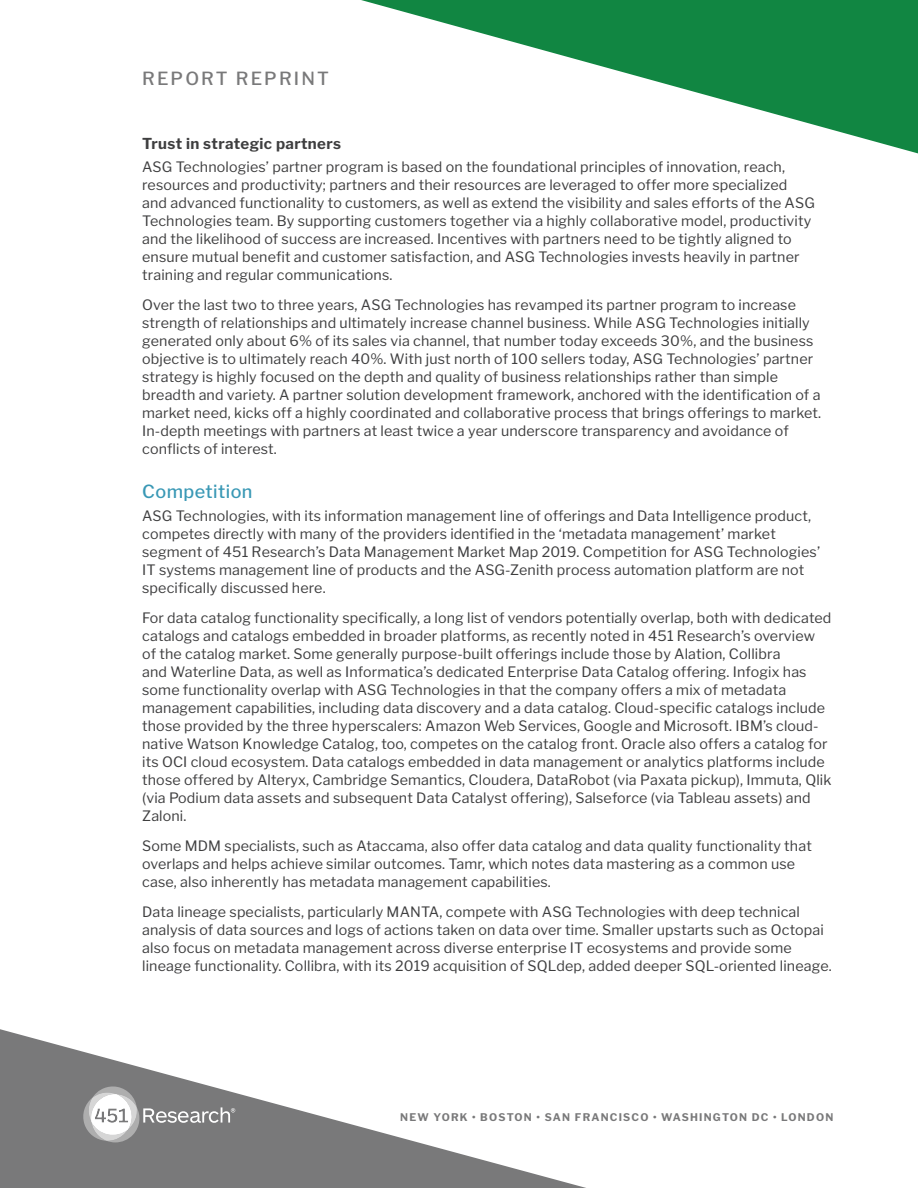
<style>
.page{position:relative;width:918px;height:1188px;background:#fff}
.page>*{position:absolute;margin:0;border:0;box-sizing:border-box;transform-origin:0 0}
.t1{font:500 18px "Libre Franklin";letter-spacing:.12em;color:#79797a}
.t2{font:500 18px "Libre Franklin";letter-spacing:.025em;color:#3998b5}
.t3{font:700 15px "Libre Franklin";letter-spacing:.025em;color:#3e3e3f}
.Libre_Franklin_Body{font:14.25px/18px "Libre Franklin";letter-spacing:.01em;color:#3e3e3f}
.t4{font:700 10.5px "Libre Franklin";letter-spacing:.115em;color:#79797a}
</style>
<div class="page">
<svg style="left:0;top:1029px;width:586px;height:159px"></svg>
<svg style="left:361px;top:0;width:557px;height:154px"></svg>
<svg style="left:82px;top:1086px;width:153px;height:56px"></svg>
<p class="t1" style="left:142px;top:68px;width:188px">REPORT REPRINT</p>
<h2 class="t3" style="left:142px;top:135px;width:200px">Trust in strategic partners</h2>
<p class="Libre_Franklin_Body" style="left:142px;top:158px;width:674px">ASG Technologies’ partner program is based on the foundational principles of innovation, reach, resources and productivity; partners and their resources are leveraged to offer more specialized and advanced functionality to customers, as well as extend the visibility and sales efforts of the ASG Technologies team. By supporting customers together via a highly collaborative model, productivity and the likelihood of success are increased. Incentives with partners need to be tightly aligned to ensure mutual benefit and customer satisfaction, and ASG Technologies invests heavily in partner training and regular communications.</p>
<p class="Libre_Franklin_Body" style="left:142px;top:296px;width:681px">Over the last two to three years, ASG Technologies has revamped its partner program to increase strength of relationships and ultimately increase channel business. While ASG Technologies initially generated only about 6% of its sales via channel, that number today exceeds 30%, and the business objective is to ultimately reach 40%. With just north of 100 sellers today, ASG Technologies’ partner strategy is highly focused on the depth and quality of business relationships rather than simple breadth and variety. A partner solution development framework, anchored with the identification of a market need, kicks off a highly coordinated and collaborative process that brings offerings to market.<br>In-depth meetings with partners at least twice a year underscore transparency and avoidance of conflicts of interest.</p>
<h1 class="t2" style="left:142px;top:481px;width:112px">Competition</h1>
<p class="Libre_Franklin_Body" style="left:142px;top:507px;width:680px">ASG Technologies, with its information management line of offerings and Data Intelligence product, competes directly with many of the providers identified in the ‘metadata management’ market segment of 451 Research’s Data Management Market Map 2019. Competition for ASG Technologies’ IT systems management line of products and the ASG-Zenith process automation platform are not specifically discussed here.</p>
<p class="Libre_Franklin_Body" style="left:142px;top:609px;width:691px">For data catalog functionality specifically, a long list of vendors potentially overlap, both with dedicated catalogs and catalogs embedded in broader platforms, as recently noted in 451 Research’s overview of the catalog market. Some generally purpose-built offerings include those by Alation, Collibra<br>and Waterline Data, as well as Informatica’s dedicated Enterprise Data Catalog offering. Infogix has some functionality overlap with ASG Technologies in that the company offers a mix of metadata management capabilities, including data discovery and a data catalog. Cloud-specific catalogs include those provided by the three hyperscalers: Amazon Web Services, Google and Microsoft. IBM’s cloud&shy;native Watson Knowledge Catalog, too, competes on the catalog front. Oracle also offers a catalog for its OCI cloud ecosystem. Data catalogs embedded in data management or analytics platforms include those offered by Alteryx, Cambridge Semantics, Cloudera, DataRobot (via Paxata pickup), Immuta, Qlik (via Podium data assets and subsequent Data Catalyst offering), Salseforce (via Tableau assets) and Zaloni.</p>
<p class="Libre_Franklin_Body" style="left:142px;top:837px;width:671px">Some MDM specialists, such as Ataccama, also offer data catalog and data quality functionality that overlaps and helps achieve similar outcomes. Tamr, which notes data mastering as a common use case, also inherently has metadata management capabilities.</p>
<p class="Libre_Franklin_Body" style="left:142px;top:903px;width:691px">Data lineage specialists, particularly MANTA, compete with ASG Technologies with deep technical analysis of data sources and logs of actions taken on data over time. Smaller upstarts such as Octopai also focus on metadata management across diverse enterprise IT ecosystems and provide some lineage functionality. Collibra, with its 2019 acquisition of SQLdep, added deeper SQL-oriented lineage.</p>
<p class="t4" style="left:400px;top:1111px;width:434px">NEW YORK • BOSTON • SAN FRANCISCO • WASHINGTON DC • LONDON</p>
</div>
